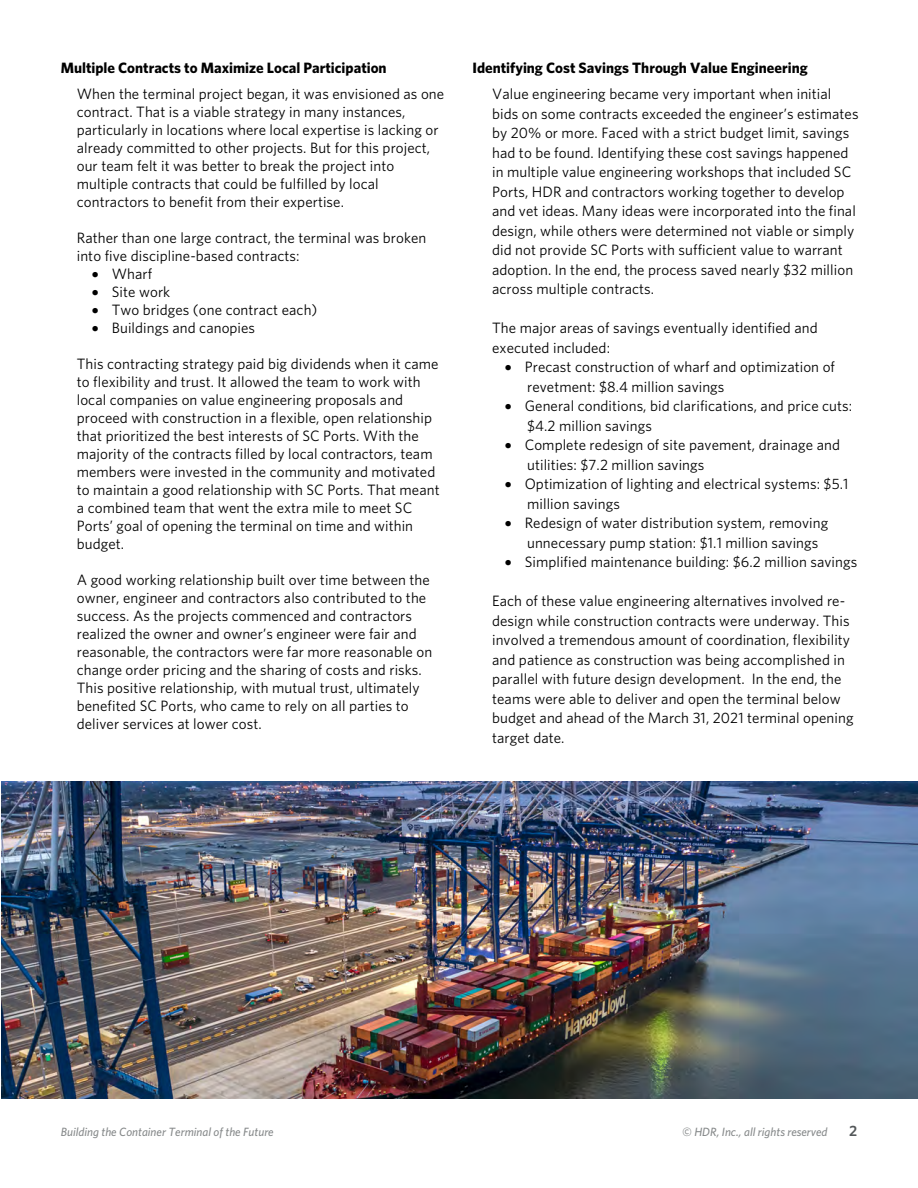
<style>
.page{position:relative;width:918px;height:1188px;background:#fff}
.page>*{position:absolute;margin:0;border:0;box-sizing:border-box;transform-origin:0 0}
.t1{font:15px/18px "Whitney";letter-spacing:.005em;color:#000}
.t2{font:700 15px "Whitney";color:#000}
.t3{font:600 15px "Whitney";color:#54585a}
.t4{font:italic 500 12px "Whitney";color:#878a8b}
</style>
<div class="page">
<img style="left:1px;top:782px;width:917px;height:316px">
<p class="t2" style="left:61px;top:58px;width:327px">Multiple Contracts to Maximize Local Participation</p>
<p class="t1" style="left:77px;top:84px;width:369px">When the terminal project began, it was envisioned as one contract. That is a viable strategy in many instances, particularly in locations where local expertise is lacking or already committed to other projects. But for this project, our team felt it was better to break the project into multiple contracts that could be fulfilled by local contractors to benefit from their expertise.</p>
<p class="t1" style="left:77px;top:228px;width:351px">Rather than one large contract, the terminal was broken into five discipline-based contracts:</p>
<p class="t1" style="left:92px;top:264px;width:62px">• Wharf</p>
<p class="t1" style="left:92px;top:282px;width:80px">• Site work</p>
<p class="t1" style="left:92px;top:300px;width:227px">• Two bridges (one contract each)</p>
<p class="t1" style="left:92px;top:318px;width:165px">• Buildings and canopies</p>
<p class="t1" style="left:77px;top:354px;width:364px">This contracting strategy paid big dividends when it came to flexibility and trust. It allowed the team to work with local companies on value engineering proposals and proceed with construction in a flexible, open relationship that prioritized the best interests of SC Ports. With the majority of the contracts filled by local contractors, team members were invested in the community and motivated to maintain a good relationship with SC Ports. That meant a combined team that went the extra mile to meet SC Ports’ goal of opening the terminal on time and within budget.</p>
<p class="t1" style="left:77px;top:570px;width:357px">A good working relationship built over time between the owner, engineer and contractors also contributed to the success. As the projects commenced and contractors realized the owner and owner’s engineer were fair and reasonable, the contractors were far more reasonable on change order pricing and the sharing of costs and risks.<br>This positive relationship, with mutual trust, ultimately benefited SC Ports, who came to rely on all parties to deliver services at lower cost.</p>
<p class="t2" style="left:472px;top:58px;width:337px">Identifying Cost Savings Through Value Engineering</p>
<p class="t1" style="left:492px;top:84px;width:368px;line-height:19.5px">Value engineering became very important when initial bids on some contracts exceeded the engineer’s estimates by 20% or more. Faced with a strict budget limit, savings had to be found. Identifying these cost savings happened in multiple value engineering workshops that included SC Ports, HDR and contractors working together to develop and vet ideas. Many ideas were incorporated into the final design, while others were determined not viable or simply did not provide SC Ports with sufficient value to warrant adoption. In the end, the process saved nearly $32 million across multiple contracts.</p>
<p class="t1" style="left:492px;top:318px;width:327px;line-height:19.5px">The major areas of savings eventually identified and executed included:</p>
<p class="t1" style="left:527px;top:357px;width:309px;line-height:19.5px;text-indent:-22px">• Precast construction of wharf and optimization of revetment: $8.4 million savings</p>
<p class="t1" style="left:527px;top:396px;width:327px;line-height:19.5px;text-indent:-22px">• General conditions, bid clarifications, and price cuts: $4.2 million savings</p>
<p class="t1" style="left:527px;top:435px;width:314px;line-height:19.5px;text-indent:-22px">• Complete redesign of site pavement, drainage and utilities: $7.2 million savings</p>
<p class="t1" style="left:527px;top:474px;width:323px;line-height:19.5px;text-indent:-22px">• Optimization of lighting and electrical systems: $5.1 million savings</p>
<p class="t1" style="left:527px;top:513px;width:303px;line-height:19.5px;text-indent:-22px">• Redesign of water distribution system, removing unnecessary pump station: $1.1 million savings</p>
<p class="t1" style="left:505px;top:552px;width:354px">• Simplified maintenance building: $6.2 million savings</p>
<p class="t1" style="left:492px;top:591px;width:363px;line-height:19.5px">Each of these value engineering alternatives involved re&shy;design while construction contracts were underway. This involved a tremendous amount of coordination, flexibility and patience as construction was being accomplished in parallel with future design development. In the end, the teams were able to deliver and open the terminal below budget and ahead of the March 31, 2021 terminal opening target date.</p>
<p class="t4" style="left:61px;top:1124px;width:215px">Building the Container Terminal of the Future</p>
<p class="t3" style="left:849px;top:1121px;width:10px">2</p>
<p class="t4" style="left:682px;top:1124px;width:147px">© HDR, Inc., all rights reserved</p>
</div>
